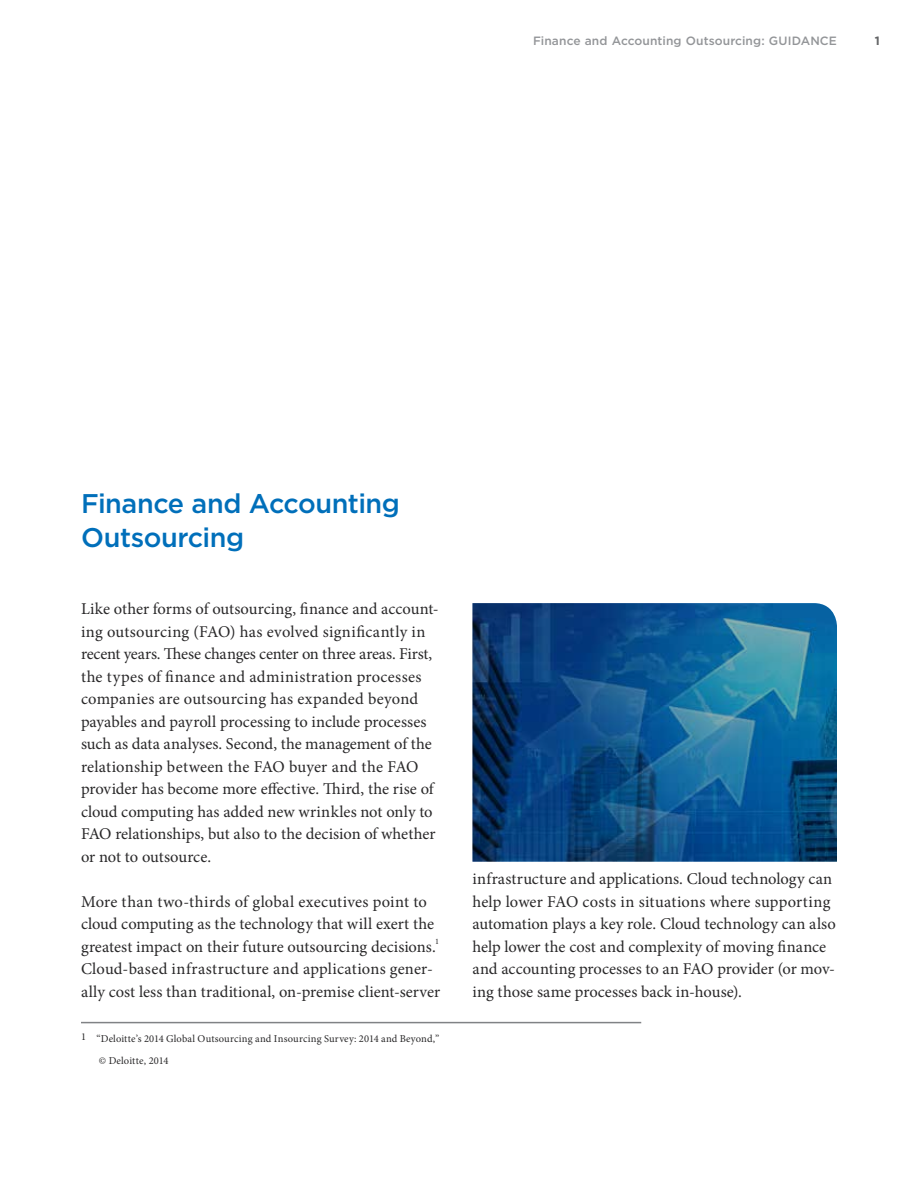
<style>
.page{position:relative;width:918px;height:1188px;background:#fff}
.page>*{position:absolute;margin:0;border:0;box-sizing:border-box;transform-origin:0 0}
.t1{font:500 27px/33.8px "Gotham";letter-spacing:-.015em;color:#006fba}
.t2{font:16.5px/22.5px "Minion Pro";letter-spacing:.005em;color:#292829}
.t3{font:500 12px "Gotham";letter-spacing:.01em;color:#939598}
.t4{font:700 12px "Gotham";color:#636466}
.t5{font:10.5px/22.5px "Minion Pro";letter-spacing:.015em;color:#292829}
.t6{font:8.25px "Minion Pro";color:#292829}
</style>
<div class="page">
<hr style="left:81px;top:1022px;width:560px;height:1px;background:#808285">
<svg style="left:472px;top:603px;width:365px;height:259px;background:#115489"></svg>
<p class="t3" style="left:533px;top:33px;width:305px">Finance and Accounting Outsourcing: GUIDANCE</p>
<p class="t4" style="left:875px;top:33px;width:7px">1</p>
<h1 class="t1" style="left:81px;top:486px;width:321px">Finance and Accounting<br>Outsourcing</h1>
<p class="t2" style="left:81px;top:598px;width:359px">Like other forms of outsourcing, finance and account&shy;ing outsourcing (FAO) has evolved significantly in recent years. These changes center on three areas. First, the types of finance and administration processes companies are outsourcing has expanded beyond payables and payroll processing to include processes such as data analyses. Second, the management of the relationship between the FAO buyer and the FAO provider has become more effective. Third, the rise of cloud computing has added new wrinkles not only to FAO relationships, but also to the decision of whether or not to outsource.</p>
<p class="t2" style="left:81px;top:890px;width:356px">More than two-thirds of global executives point to cloud computing as the technology that will exert the greatest impact on their future outsourcing decisions.</p>
<p class="t6" style="left:435px;top:935px;width:5px">1</p>
<p class="t2" style="left:81px;top:958px;width:361px">Cloud-based infrastructure and applications gener&shy;ally cost less than traditional, on-premise client-server</p>
<p class="t5" style="left:99px;top:1027px;width:342px;text-indent:-18px">1 “Deloitte’s 2014 Global Outsourcing and Insourcing Survey: 2014 and Beyond,” © Deloitte, 2014</p>
<p class="t2" style="left:473px;top:868px;width:365px">infrastructure and applications. Cloud technology can help lower FAO costs in situations where supporting automation plays a key role. Cloud technology can also help lower the cost and complexity of moving finance and accounting processes to an FAO provider (or mov&shy;ing those same processes back in-house).</p>
</div>
